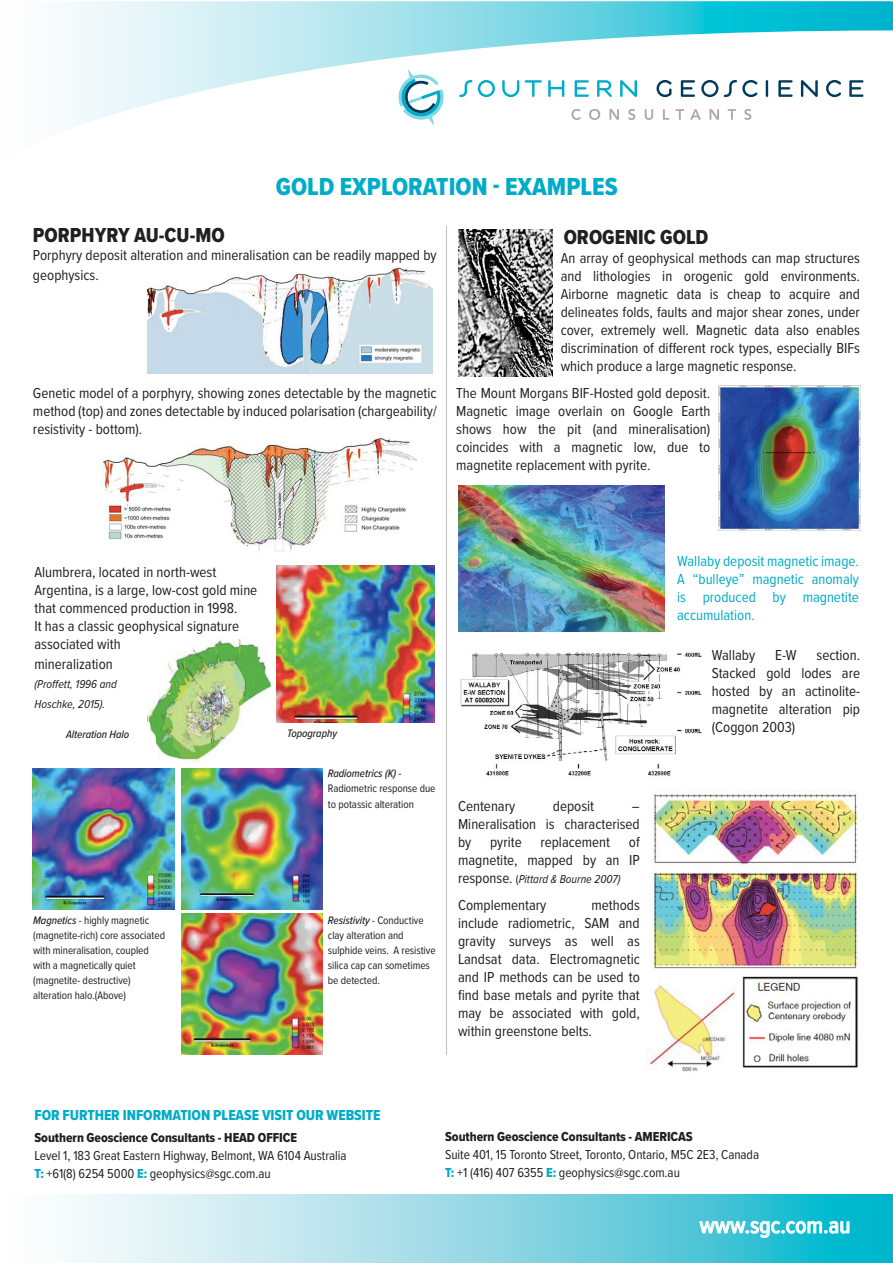
<style>
.page{position:relative;width:893px;height:1263px;background:#fff}
.page>*{position:absolute;margin:0;border:0;box-sizing:border-box;transform-origin:0 0}
.t1{font:25.5px "Proxima Nova Cond Extrabld";color:#00acc8}
.t2{font:500 23.4px "Proxima Nova Cond";color:#fff}
.t3{font:21px "Proxima Nova Cond Extrabld";color:#231f20}
.t4{font:15px/18px "Proxima Nova Cond";color:#231f20;text-align:justify}
.t5{font:15px/18px "Proxima Nova Cond";color:#00acc8;text-align:justify}
.t6{font:15px "Proxima Nova Cond Extrabld";letter-spacing:-.005em;color:#00acc8}
.t7{font:13.5px/18px "Proxima Nova Cond";letter-spacing:-.005em;color:#231f20}
.t8{font:13.5px "Proxima Nova Cond Extrabld";letter-spacing:-.005em;color:#231f20}
.t9{font:italic 12px/19.5px "Proxima Nova Cond";color:#231f20}
.t10{font:11.25px/15px "Proxima Nova Cond";letter-spacing:-.005em;color:#231f20}
.t11{font:italic 500 11.25px "Proxima Nova Cond";letter-spacing:-.005em;color:#231f20}
.s1{font-weight:500;font-style:italic}
.s2{font-style:normal;font-size:15px}
.s3{font-style:normal}
.s4{font-family:"Proxima Nova Cond Extrabld";color:#00acc8}
</style>
<div class="page">
<svg style="left:70px;top:1px;width:823px;height:127px"></svg>
<svg style="left:67px;top:1195px;width:826px;height:68px"></svg>
<svg style="left:399px;top:69px;width:47px;height:57px"></svg>
<svg style="left:571px;top:109px;width:10px;height:11px"></svg>
<svg style="left:589px;top:109px;width:11px;height:11px"></svg>
<svg style="left:609px;top:109px;width:10px;height:11px"></svg>
<svg style="left:628px;top:109px;width:7px;height:11px"></svg>
<svg style="left:645px;top:109px;width:8px;height:11px"></svg>
<svg style="left:663px;top:109px;width:6px;height:11px"></svg>
<svg style="left:676px;top:109px;width:8px;height:11px"></svg>
<svg style="left:690px;top:109px;width:11px;height:11px"></svg>
<svg style="left:709px;top:109px;width:10px;height:11px"></svg>
<svg style="left:728px;top:109px;width:8px;height:11px"></svg>
<svg style="left:744px;top:109px;width:7px;height:11px"></svg>
<svg style="left:459px;top:80px;width:13px;height:17px"></svg>
<svg style="left:478px;top:80px;width:17px;height:17px"></svg>
<svg style="left:502px;top:80px;width:17px;height:17px"></svg>
<svg style="left:525px;top:80px;width:17px;height:17px"></svg>
<svg style="left:548px;top:80px;width:16px;height:17px"></svg>
<svg style="left:575px;top:80px;width:14px;height:17px"></svg>
<svg style="left:597px;top:80px;width:15px;height:17px"></svg>
<svg style="left:620px;top:80px;width:17px;height:17px"></svg>
<svg style="left:656px;top:80px;width:16px;height:17px"></svg>
<svg style="left:681px;top:80px;width:14px;height:17px"></svg>
<svg style="left:701px;top:80px;width:17px;height:17px"></svg>
<svg style="left:724px;top:80px;width:33px;height:17px"></svg>
<svg style="left:766px;top:80px;width:2px;height:17px"></svg>
<svg style="left:778px;top:80px;width:15px;height:17px"></svg>
<svg style="left:801px;top:80px;width:17px;height:17px"></svg>
<svg style="left:826px;top:80px;width:15px;height:17px"></svg>
<svg style="left:849px;top:80px;width:14px;height:17px"></svg>
<svg style="left:699px;top:1221px;width:150px;height:17px"></svg>
<img style="left:147px;top:266px;width:285px;height:108px">
<img style="left:104px;top:436px;width:312px;height:116px">
<img style="left:148px;top:639px;width:122px;height:122px">
<img style="left:277px;top:565px;width:157px;height:158px">
<img style="left:33px;top:769px;width:141px;height:141px">
<img style="left:181px;top:769px;width:142px;height:141px">
<img style="left:181px;top:913px;width:142px;height:142px">
<img style="left:458px;top:229px;width:95px;height:148px">
<img style="left:458px;top:485px;width:207px;height:146px">
<img style="left:718px;top:386px;width:142px;height:144px">
<img style="left:460px;top:652px;width:242px;height:124px">
<img style="left:651px;top:791px;width:207px;height:178px">
<img style="left:742px;top:976px;width:116px;height:91px">
<img style="left:646px;top:976px;width:89px;height:96px">
<hr style="left:446px;top:226px;width:1px;height:829px;background:#231f20">
<p class="t1" style="left:276px;top:168px;width:343px">GOLD EXPLORATION - EXAMPLES</p>
<p class="t3" style="left:33px;top:220px;width:193px">PORPHYRY AU-CU-MO</p>
<p class="t4" style="left:33px;top:245px;width:405px;line-height:19.5px">Porphyry deposit alteration and mineralisation can be readily mapped by geophysics.</p>
<p class="t4" style="left:33px;top:383px;width:405px">Genetic model of a porphyry, showing zones detectable by the magnetic method (top) and zones detectable by induced polarisation (chargeability/ resistivity - bottom).</p>
<p class="t3" style="left:564px;top:221px;width:146px">OROGENIC GOLD</p>
<p class="t4" style="left:561px;top:248px;width:301px">An array of geophysical methods can map structures and lithologies in orogenic gold environments.<br>Airborne magnetic data is cheap to acquire and delineates folds, faults and major shear zones, under cover, extremely well. Magnetic data also enables discrimination of different rock types, especially BIFs which produce a large magnetic response.</p>
<p class="t4" style="left:456px;top:383px;width:256px">The Mount Morgans BIF-Hosted gold deposit.<br>Magnetic image overlain on Google Earth shows how the pit (and mineralisation) coincides with a magnetic low, due to magnetite replacement with pyrite.</p>
<p class="t4" style="left:34px;top:562px;width:224px;text-align:left">Alumbrera, located in north-west Argentina, is a large, low-cost gold mine that commenced production in 1998.<br>It has a classic geophysical signature associated with</p>
<p class="t4" style="left:34px;top:654px;width:80px">mineralization</p>
<p class="t9" style="left:34px;top:674px;width:84px">(Proffett, 1996 and<br>Hoschke, 2015).</p>
<p class="t11" style="left:66px;top:725px;width:65px">Alteration Halo</p>
<p class="t11" style="left:287px;top:725px;width:51px">Topography</p>
<p class="t10" style="left:328px;top:766px;width:109px"><span class="s1">Radiometrics (K) -<br></span>Radiometric response due to potassic alteration</p>
<p class="t10" style="left:33px;top:912px;width:133px"><span class="s1">Magnetics</span> - highly magnetic (magnetite-rich) core associated with mineralisation, coupled with a magnetically quiet (magnetite- destructive) alteration halo.(Above)</p>
<p class="t10" style="left:328px;top:912px;width:109px"><span class="s1">Resistivity</span> - Conductive clay alteration and sulphide veins. A resistive silica cap can sometimes be detected.</p>
<p class="t4" style="left:458px;top:796px;width:59px">Centenary</p>
<p class="t4" style="left:553px;top:796px;width:43px">deposit</p>
<p class="t4" style="left:458px;top:796px;width:183px;text-indent:174px">– Mineralisation is characterised by pyrite replacement of magnetite, mapped by an IP</p>
<p class="t9" style="left:458px;top:869px;width:164px"><span class="s2">response.</span> <span class="s3">(</span>Pittard &amp; Bourne 2007)</p>
<p class="t4" style="left:458px;top:895px;width:90px">Complementary</p>
<p class="t4" style="left:458px;top:895px;width:183px;text-indent:133px">methods include radiometric, SAM and gravity surveys as well as Landsat data. Electromagnetic and IP methods can be used to find base metals and pyrite that may be associated with gold, within greenstone belts.</p>
<p class="t5" style="left:677px;top:551px;width:183px">Wallaby deposit magnetic image.<br>A “bulleye” magnetic anomaly is produced by magnetite accumulation.</p>
<p class="t4" style="left:712px;top:646px;width:45px">Wallaby</p>
<p class="t4" style="left:775px;top:646px;width:23px">E-W</p>
<p class="t4" style="left:712px;top:646px;width:150px;text-indent:105px">section.<br>Stacked gold lodes are hosted by an actinolite&shy;magnetite alteration pip (Coggon 2003)</p>
<p class="t6" style="left:34px;top:1104px;width:347px">FOR FURTHER INFORMATION PLEASE VISIT OUR WEBSITE</p>
<p class="t8" style="left:34px;top:1127px;width:264px">Southern Geoscience Consultants - HEAD OFFICE</p>
<p class="t7" style="left:34px;top:1145px;width:314px">Level 1, 183 Great Eastern Highway, Belmont, WA 6104 Australia<br><span class="s4">T:</span> +61(8) 6254 5000 <span class="s4">E:</span> geophysics@sgc.com.au</p>
<p class="t8" style="left:445px;top:1127px;width:249px">Southern Geoscience Consultants - AMERICAS</p>
<p class="t7" style="left:445px;top:1145px;width:316px">Suite 401, 15 Toronto Street, Toronto, Ontario, M5C 2E3, Canada<br><span class="s4">T:</span> +1 (416) 407 6355 <span class="s4">E:</span> geophysics@sgc.com.au</p>
<h2 class="t2" style="left:700px;top:1208px;width:152px">www.sgc.com.au</h2>
</div>
